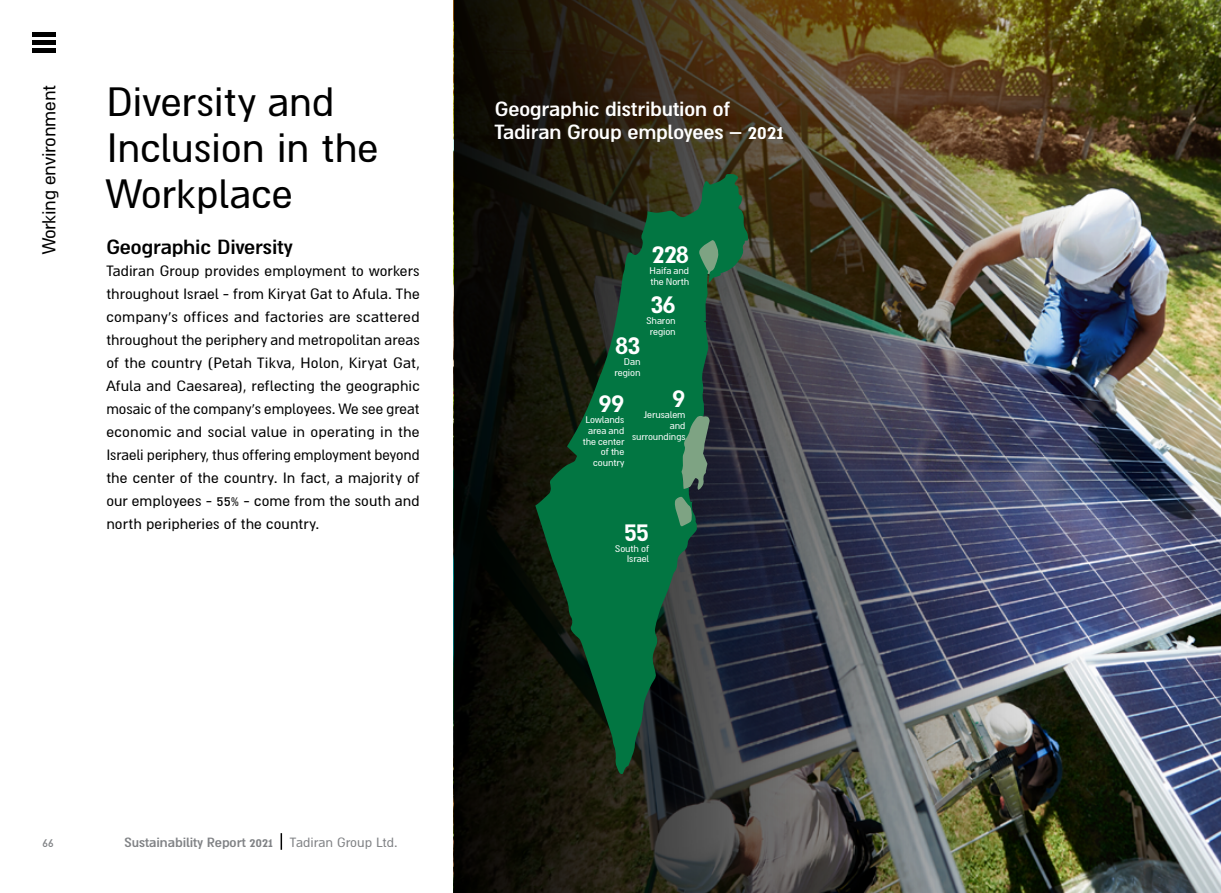
<style>
.page{position:relative;width:1221px;height:893px;background:#fff}
.page>*{position:absolute;margin:0;border:0;box-sizing:border-box;transform-origin:0 0}
.t1{font:45.9px/45.9px "Almoni DLAAA";letter-spacing:-.005em;color:#000}
.t2{font:700 31.95px "Almoni DLAAA";letter-spacing:-.03em;color:#fff}
.t3{font:700 22.95px/23px "Almoni DLAAA";letter-spacing:-.005em;color:#fff}
.t4{font:700 22.95px "Almoni DLAAA";letter-spacing:-.005em;color:#000}
.t5{font:21px "Almoni DLAAA";letter-spacing:-.01em;color:#000}
.t6{font:16.8px/23px "Almoni DLAAA";letter-spacing:.005em;color:#000;text-align:justify}
.t7{font:700 15px "Almoni DLAAA";color:#808285}
.t8{font:15px "Almoni DLAAA";color:#808285}
.t9{font:10.8px/10.8px "Almoni DLAAA";letter-spacing:-.01em;color:#fff;text-align:right}
.s1{font-weight:400}
</style>
<div class="page">
<img style="left:1114px;top:0;width:106px;height:893px">
<img style="left:454px;top:0;width:660px;height:893px">
<svg style="left:535px;top:174px;width:213px;height:600px;background:#15462f"></svg>
<svg style="left:673px;top:416px;width:36px;height:110px;background:#3d7459"></svg>
<svg style="left:280px;top:833px;width:2px;height:17px"></svg>
<div style="left:32px;top:32px;width:24px;height:5px;background:#000"></div>
<div style="left:32px;top:40px;width:24px;height:5px;background:#000"></div>
<div style="left:32px;top:48px;width:24px;height:5px;background:#000"></div>
<p class="t5" style="left:39px;top:254px;width:171px;rotate:-90deg">Working environment</p>
<h2 class="t1" style="left:106px;top:80px;width:274px">Diversity and<br>Inclusion in the<br>Workplace</h2>
<h3 class="t4" style="left:106px;top:234px;width:188px">Geographic Diversity</h3>
<p class="t6" style="left:106px;top:260px;width:315px">Tadiran Group provides employment to workers throughout Israel - from Kiryat Gat to Afula. The company's offices and factories are scattered throughout the periphery and metropolitan areas of the country (Petah Tikva, Holon, Kiryat Gat, Afula and Caesarea), reflecting the geographic mosaic of the company's employees. We see great economic and social value in operating in the Israeli periphery, thus offering employment beyond the center of the country. In fact, a majority of our employees - 55% - come from the south and north peripheries of the country.</p>
<h3 class="t3" style="left:495px;top:98px;width:290px">Geographic distribution of<br>Tadiran Group employees – 2021</h3>
<p class="t2" style="left:652px;top:236px;width:39px">228</p>
<p class="t9" style="left:649px;top:265px;width:41px;text-align:left">Haifa and the North</p>
<p class="t2" style="left:650px;top:286px;width:27px">36</p>
<p class="t9" style="left:646px;top:315px;width:31px;text-align:left">Sharon region</p>
<p class="t2" style="left:615px;top:327px;width:27px">83</p>
<p class="t9" style="left:614px;top:356px;width:27px">Dan region</p>
<p class="t2" style="left:598px;top:385px;width:27px">99</p>
<p class="t9" style="left:582px;top:414px;width:43px">Lowlands area and the center of the country</p>
<p class="t2" style="left:672px;top:381px;width:15px">9</p>
<p class="t9" style="left:632px;top:410px;width:55px">Jerusalem and surroundings</p>
<p class="t2" style="left:623px;top:514px;width:27px">55</p>
<p class="t9" style="left:615px;top:543px;width:35px">South of<br>Israel</p>
<p class="t8" style="left:43px;top:835px;width:13px">66</p>
<p class="t7" style="left:124px;top:834px;width:275px">Sustainability Report 2021 <span class="s1">Tadiran Group Ltd.</span></p>
</div>
